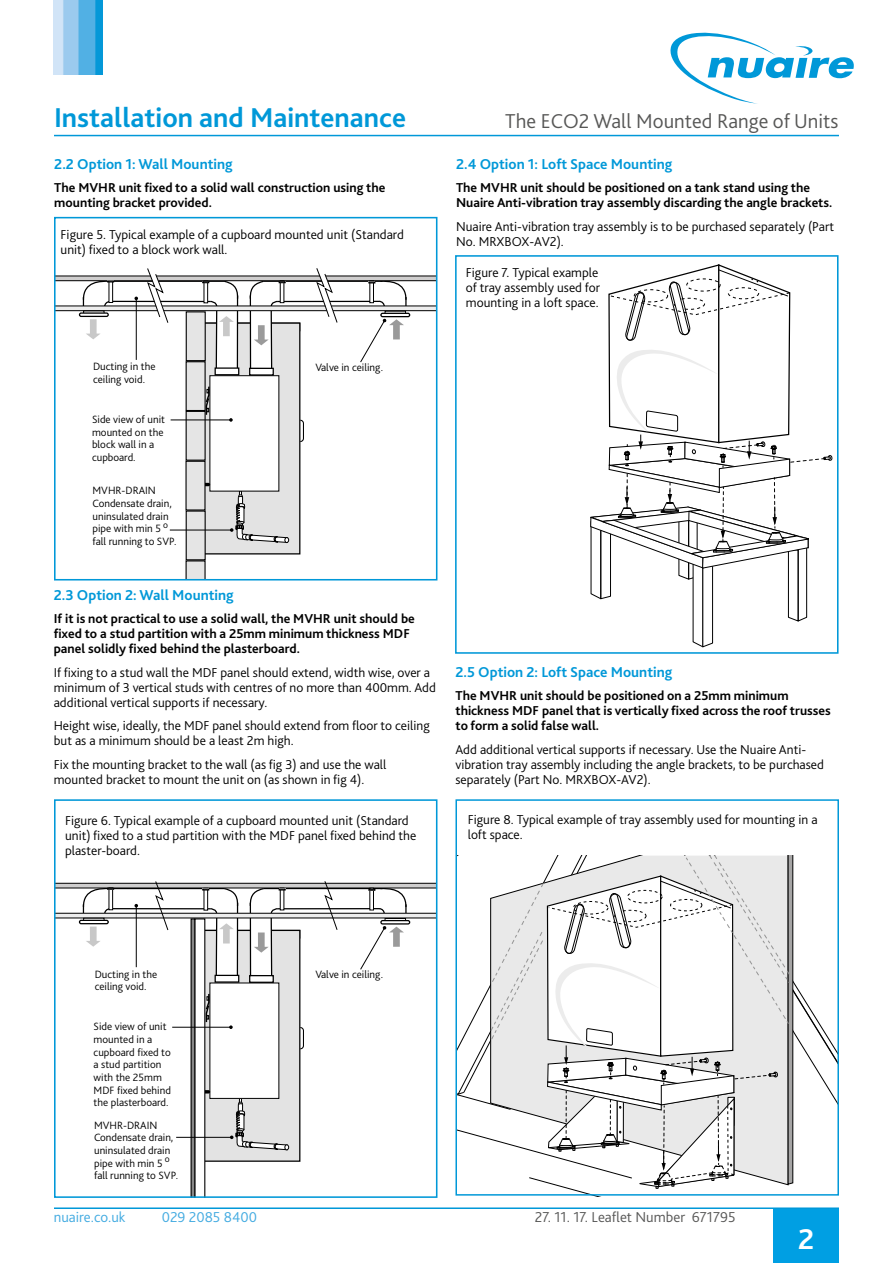
<style>
.page{position:relative;width:893px;height:1263px;background:#fff}
.page>*{position:absolute;margin:0;border:0;box-sizing:border-box;transform-origin:0 0}
.t1{font:700 30px "Bliss 2";color:#fff}
.t2{font:700 28.5px "Bliss 2";color:#0098d8}
.t3{font:300 21px "Bliss 2";color:#575756}
.t4{font:700 15px "Bliss 2";color:#0098d8}
.t5{font:300 15px "Bliss 2";color:#575756}
.t6{font:300 15px "Bliss 2";color:#43abe1}
.t7{font:300 13.5px/15px "Bliss 2";color:#000}
.t8{font:700 13.5px/15px "Bliss 2";color:#000}
.t9{font:300 11.1px/12.6px "Bliss 2";color:#000}
</style>
<div class="page">
<div style="left:773px;top:1209px;width:66px;height:54px;background:#009fe3"></div>
<img style="left:54px;top:0;width:49px;height:75px">
<svg style="left:670px;top:32px;width:184px;height:72px"></svg>
<hr style="left:54px;top:135px;width:785px;height:1px;background:#0098d8">
<hr style="left:54px;top:1207px;width:785px;height:2px;background:#0098d8">
<svg style="left:590px;top:264px;width:242px;height:383px"></svg>
<div style="left:455px;top:255px;width:383px;height:399px;border:2px solid #0098d8"></div>
<svg style="left:456px;top:855px;width:371px;height:341px"></svg>
<div style="left:201px;top:323px;width:99px;height:231px;background:#e3e3e3"></div>
<div style="left:200px;top:322px;width:100px;height:232px;border:1px solid #000"></div>
<div style="left:210px;top:376px;width:69px;height:115px;background:#fff"></div>
<div style="left:250px;top:368px;width:23px;height:7px;background:#fff"></div>
<div style="left:249px;top:368px;width:25px;height:8px;border:1px solid #000"></div>
<div style="left:215px;top:367px;width:24px;height:8px;border:1px solid #000"></div>
<svg style="left:299px;top:419px;width:5px;height:24px"></svg>
<svg style="left:57px;top:268px;width:377px;height:105px"></svg>
<hr style="left:79px;top:313px;width:29px;height:3px;background:#fff;border-radius:2px">
<div style="left:79px;top:312px;width:30px;height:5px;border:1px solid #000;border-radius:2px"></div>
<div style="left:380px;top:313px;width:30px;height:4px;border:1px solid #000;border-radius:2px"></div>
<svg style="left:206px;top:483px;width:4px;height:3px"></svg>
<svg style="left:206px;top:385px;width:4px;height:31px"></svg>
<svg style="left:185px;top:560px;width:21px;height:17px"></svg>
<div style="left:186px;top:312px;width:19px;height:49px;background:#e5e5e5"></div>
<div style="left:186px;top:311px;width:20px;height:50px;border:1px solid #000"></div>
<div style="left:186px;top:362px;width:19px;height:48px;background:#e5e5e5"></div>
<div style="left:186px;top:361px;width:20px;height:50px;border:1px solid #000"></div>
<div style="left:186px;top:411px;width:19px;height:49px;background:#e5e5e5"></div>
<div style="left:186px;top:411px;width:20px;height:50px;border:1px solid #000"></div>
<div style="left:186px;top:461px;width:19px;height:49px;background:#e5e5e5"></div>
<div style="left:186px;top:511px;width:19px;height:49px;background:#e5e5e5"></div>
<div style="left:186px;top:510px;width:20px;height:50px;border:1px solid #000"></div>
<hr style="left:170px;top:530px;width:62px;height:1px;background:#000">
<svg style="left:230px;top:490px;width:59px;height:53px"></svg>
<hr style="left:171px;top:420px;width:60px;height:1px;background:#000">
<svg style="left:229px;top:418px;width:4px;height:4px"></svg>
<div style="left:54px;top:217px;width:383px;height:363px;border:2px solid #0098d8"></div>
<svg style="left:57px;top:881px;width:377px;height:314px"></svg>
<div style="left:54px;top:799px;width:383px;height:399px;border:2px solid #0098d8"></div>
<div style="left:455px;top:799px;width:384px;height:396px;border:2px solid #0098d8"></div>
<h2 class="t2" style="left:54px;top:100px;width:354px">Installation and Maintenance</h2>
<h3 class="t3" style="left:505px;top:108px;width:335px">The ECO2 Wall Mounted Range of Units</h3>
<p class="t4" style="left:54px;top:154px;width:180px">2.2 Option 1: Wall Mounting</p>
<p class="t8" style="left:54px;top:180px;width:333px">The MVHR unit fixed to a solid wall construction using the mounting bracket provided.</p>
<p class="t4" style="left:456px;top:154px;width:218px">2.4 Option 1: Loft Space Mounting</p>
<p class="t8" style="left:456px;top:180px;width:378px">The MVHR unit should be positioned on a tank stand using the<br>Nuaire Anti-vibration tray assembly discarding the angle brackets.</p>
<p class="t7" style="left:456px;top:218px;width:379px">Nuaire Anti-vibration tray assembly is to be purchased separately (Part<br>No. MRXBOX-AV2).</p>
<p class="t7" style="left:61px;top:226px;width:345px">Figure 5. Typical example of a cupboard mounted unit (Standard unit) fixed to a block work wall.</p>
<p class="t7" style="left:466px;top:264px;width:136px">Figure 7. Typical example of tray assembly used for mounting in a loft space.</p>
<p class="t9" style="left:93px;top:360px;width:64px">Ducting in the ceiling void.</p>
<p class="t9" style="left:92px;top:413px;width:74px">Side view of unit mounted on the block wall in a cupboard.</p>
<p class="t9" style="left:93px;top:484px;width:85px">MVHR-DRAIN<br>Condensate drain, uninsulated drain pipe with min 5 <sup>o </sup>fall running to SVP.</p>
<p class="t9" style="left:316px;top:360px;width:69px">Valve in ceiling.</p>
<p class="t4" style="left:54px;top:585px;width:182px">2.3 Option 2: Wall Mounting</p>
<p class="t8" style="left:54px;top:611px;width:363px">If it is not practical to use a solid wall, the MVHR unit should be fixed to a stud partition with a 25mm minimum thickness MDF panel solidly fixed behind the plasterboard.</p>
<p class="t7" style="left:54px;top:664px;width:384px">If fixing to a stud wall the MDF panel should extend, width wise, over a minimum of 3 vertical studs with centres of no more than 400mm. Add additional vertical supports if necessary.</p>
<p class="t7" style="left:54px;top:718px;width:377px">Height wise, ideally, the MDF panel should extend from floor to ceiling but as a minimum should be a least 2m high.</p>
<p class="t7" style="left:54px;top:756px;width:334px">Fix the mounting bracket to the wall (as fig 3) and use the wall mounted bracket to mount the unit on (as shown in fig 4).</p>
<p class="t7" style="left:65px;top:813px;width:353px">Figure 6. Typical example of a cupboard mounted unit (Standard unit) fixed to a stud partition with the MDF panel fixed behind the plaster-board.</p>
<p class="t4" style="left:455px;top:662px;width:218px">2.5 Option 2: Loft Space Mounting</p>
<p class="t8" style="left:455px;top:688px;width:377px">The MVHR unit should be positioned on a 25mm minimum thickness MDF panel that is vertically fixed across the roof trusses to form a solid false wall.</p>
<p class="t7" style="left:455px;top:741px;width:370px">Add additional vertical supports if necessary. Use the Nuaire Anti&shy;vibration tray assembly including the angle brackets, to be purchased separately (Part No. MRXBOX-AV2).</p>
<p class="t7" style="left:468px;top:812px;width:351px">Figure 8. Typical example of tray assembly used for mounting in a loft space.</p>
<p class="t9" style="left:95px;top:967px;width:64px">Ducting in the ceiling void.</p>
<p class="t9" style="left:94px;top:1020px;width:74px">Side view of unit</p>
<p class="t9" style="left:94px;top:1058px;width:69px">a stud partition</p>
<p class="t9" style="left:94px;top:1033px;width:60px">mounted in a</p>
<p class="t9" style="left:94px;top:1045px;width:79px">cupboard fixed to</p>
<p class="t9" style="left:94px;top:1071px;width:79px">with the 25mm<br>MDF fixed behind</p>
<p class="t9" style="left:94px;top:1118px;width:65px">MVHR-DRAIN</p>
<p class="t9" style="left:94px;top:1096px;width:76px">the plasterboard.</p>
<p class="t9" style="left:94px;top:1131px;width:85px">Condensate drain, uninsulated drain pipe with min 5 <sup>o </sup>fall running to SVP.</p>
<p class="t9" style="left:316px;top:968px;width:69px">Valve in ceiling.</p>
<p class="t6" style="left:54px;top:1208px;width:73px">nuaire.co.uk</p>
<p class="t6" style="left:162px;top:1208px;width:97px">029 2085 8400</p>
<p class="t5" style="left:535px;top:1208px;width:202px">27. 11. 17. Leaflet Number 671795</p>
<h1 class="t1" style="left:798px;top:1221px;width:18px">2</h1>
</div>
